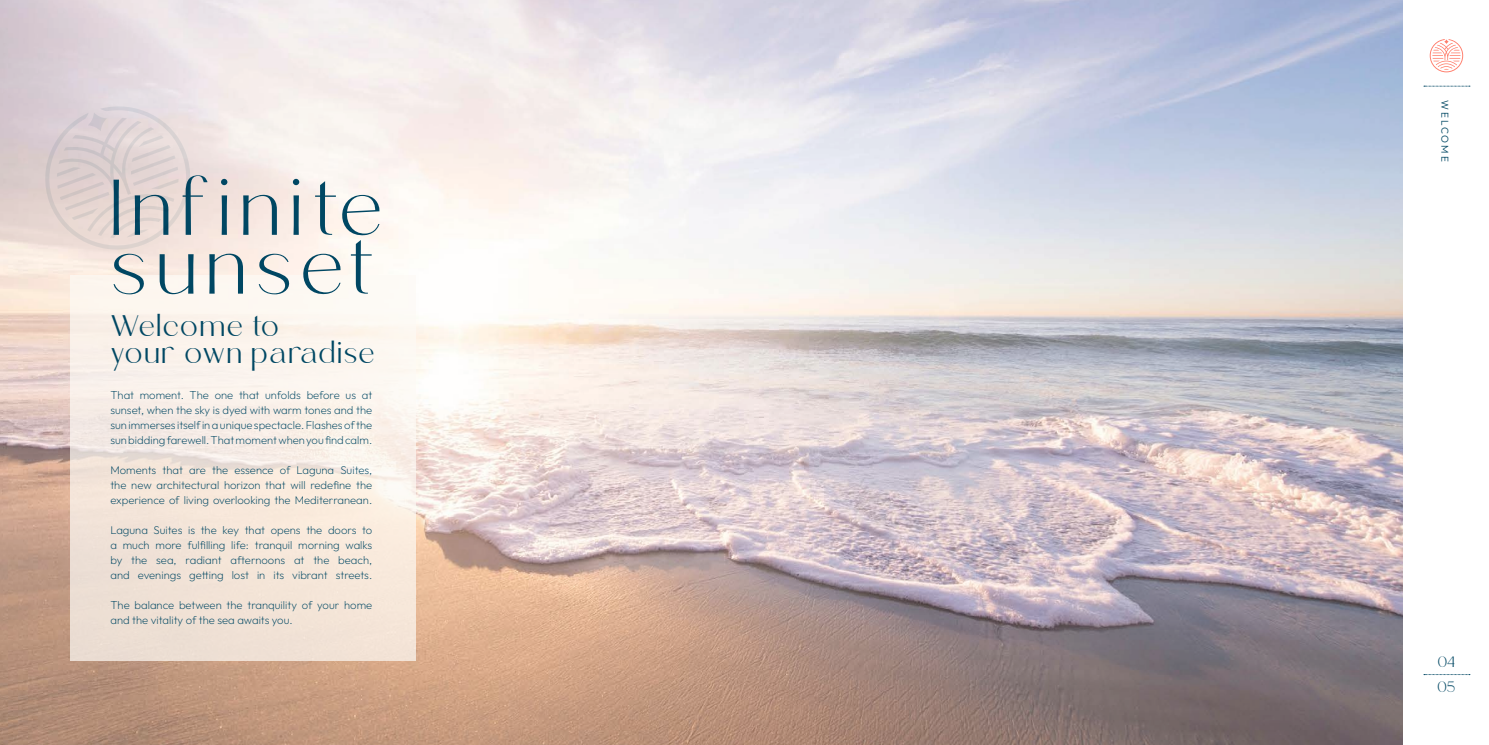
<style>
.page{position:relative;width:1489px;height:745px;background:#fff}
.page>*{position:absolute;margin:0;border:0;box-sizing:border-box;transform-origin:0 0}
.t1{font:200 78.75px/58.8px "BROLIMO";letter-spacing:.12em;color:#004763}
.t2{font:300 29px/27.5px "BROLIMO";letter-spacing:.06em;color:#004763}
.t3{font:200 15px/25px "BROLIMO";color:#004763}
.t4{font:100 11.25px/15px "Outfit";color:#004763;text-align:justify}
.t5{font:100 10px "Outfit";letter-spacing:.205em;color:#004763}
</style>
<div class="page">
<img style="left:0;top:0;width:1403px;height:744px">
<div style="left:71px;top:275px;width:345px;height:385px;background:linear-gradient(to bottom,#fdf8f3,#f0dfd1)"></div>
<svg style="left:37px;top:99px;width:162px;height:160px;background:#e3d5d4"></svg>
<svg style="left:1429px;top:39px;width:33px;height:33px"></svg>
<svg style="left:1423px;top:86px;width:46px;height:1px"></svg>
<h1 class="t1" style="left:110px;top:181px;width:274px">Infinite sunset</h1>
<h2 class="t2" style="left:110px;top:313px;width:266px">Welcome to<br>your own paradise</h2>
<p class="t4" style="left:110px;top:387px;width:263px">That moment. The one that unfolds before us at sunset, when the sky is dyed with warm tones and the sun immerses itself in a unique spectacle. Flashes of the sun bidding farewell. That moment when you find calm.</p>
<p class="t4" style="left:110px;top:462px;width:263px">Moments that are the essence of Laguna Suites, the new architectural horizon that will redefine the experience of living overlooking the Mediterranean.</p>
<p class="t4" style="left:110px;top:522px;width:263px">Laguna Suites is the key that opens the doors to a much more fulfilling life: tranquil morning walks by the sea, radiant afternoons at the beach, and evenings getting lost in its vibrant streets.</p>
<p class="t4" style="left:110px;top:597px;width:263px">The balance between the tranquility of your home and the vitality of the sea awaits you.</p>
<p class="t5" style="left:1450px;top:100px;width:63px;rotate:90deg">WELCOME</p>
<h3 class="t3" style="left:1437px;top:649px;width:19px">04<br>05</h3>
</div>
